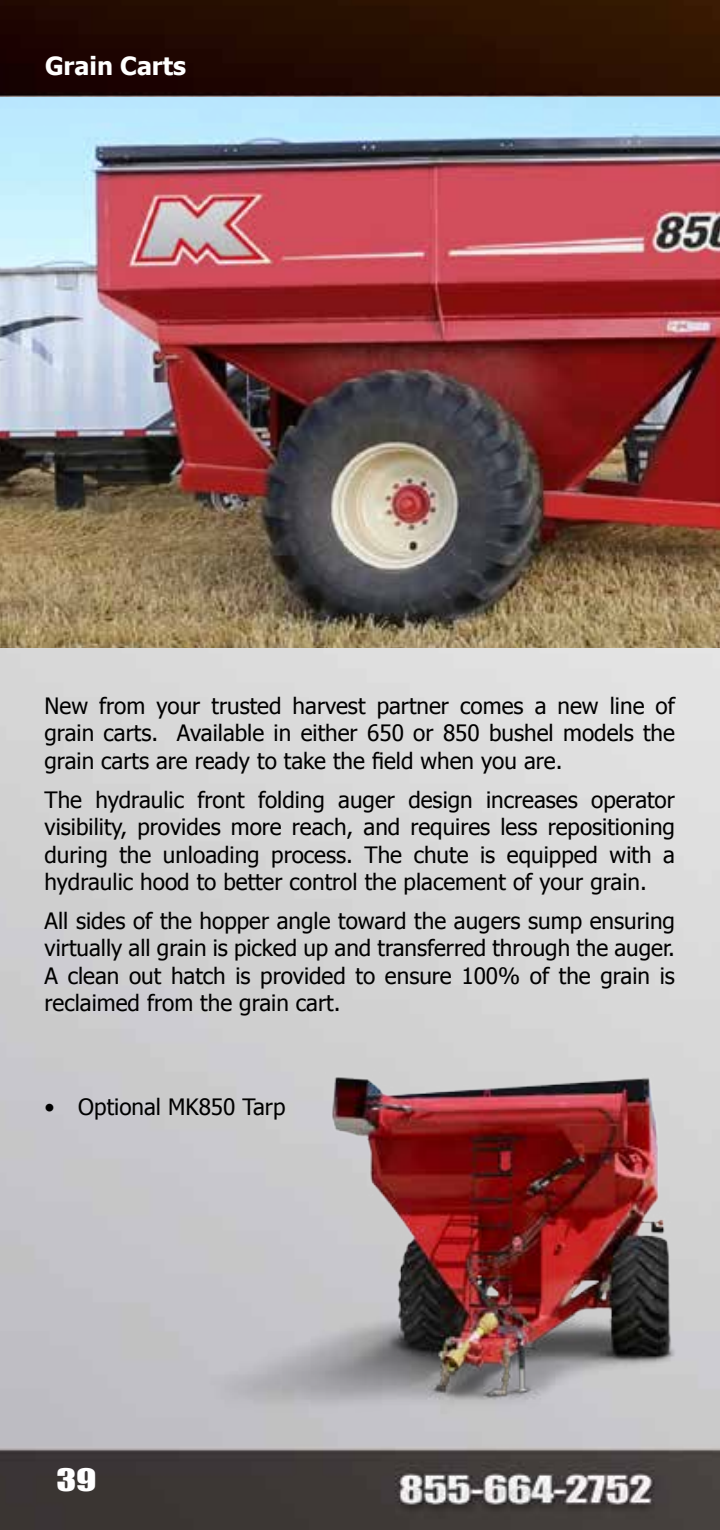
<style>
.page{position:relative;width:720px;height:1530px;background:#fff}
.page>*{position:absolute;margin:0;border:0;box-sizing:border-box;transform-origin:0 0}
.t1{font:28.5px "Impact";color:#fff;scale:1.32 1}
.t2{font:700 25px "Tahoma";color:#fff}
.t3{font:22.5px/27.5px "Tahoma";color:#000;text-align:justify}
</style>
<div class="page">
<img style="left:0;top:0;width:720px;height:1530px">
<img style="left:0;top:98px;width:720px;height:550px">
<img style="left:155px;top:1028px;width:565px;height:495px">
<p class="t2" style="left:45px;top:48px;width:143px">Grain Carts</p>
<p class="t3" style="left:45px;top:693px;width:632px">New from your trusted harvest partner comes a new line of grain carts. Available in either 650 or 850 bushel models the grain carts are ready to take the field when you are.</p>
<p class="t3" style="left:45px;top:787px;width:632px">The hydraulic front folding auger design increases operator visibility, provides more reach, and requires less repositioning during the unloading process. The chute is equipped with a hydraulic hood to better control the placement of your grain.</p>
<p class="t3" style="left:45px;top:908px;width:632px">All sides of the hopper angle toward the augers sump ensuring virtually all grain is picked up and transferred through the auger.<br>A clean out hatch is provided to ensure 100% of the grain is reclaimed from the grain cart.</p>
<p class="t3" style="left:45px;top:1094px;width:242px">• Optional MK850 Tarp</p>
<p class="t1" style="left:56px;top:1458px;width:32px">39</p>
</div>
